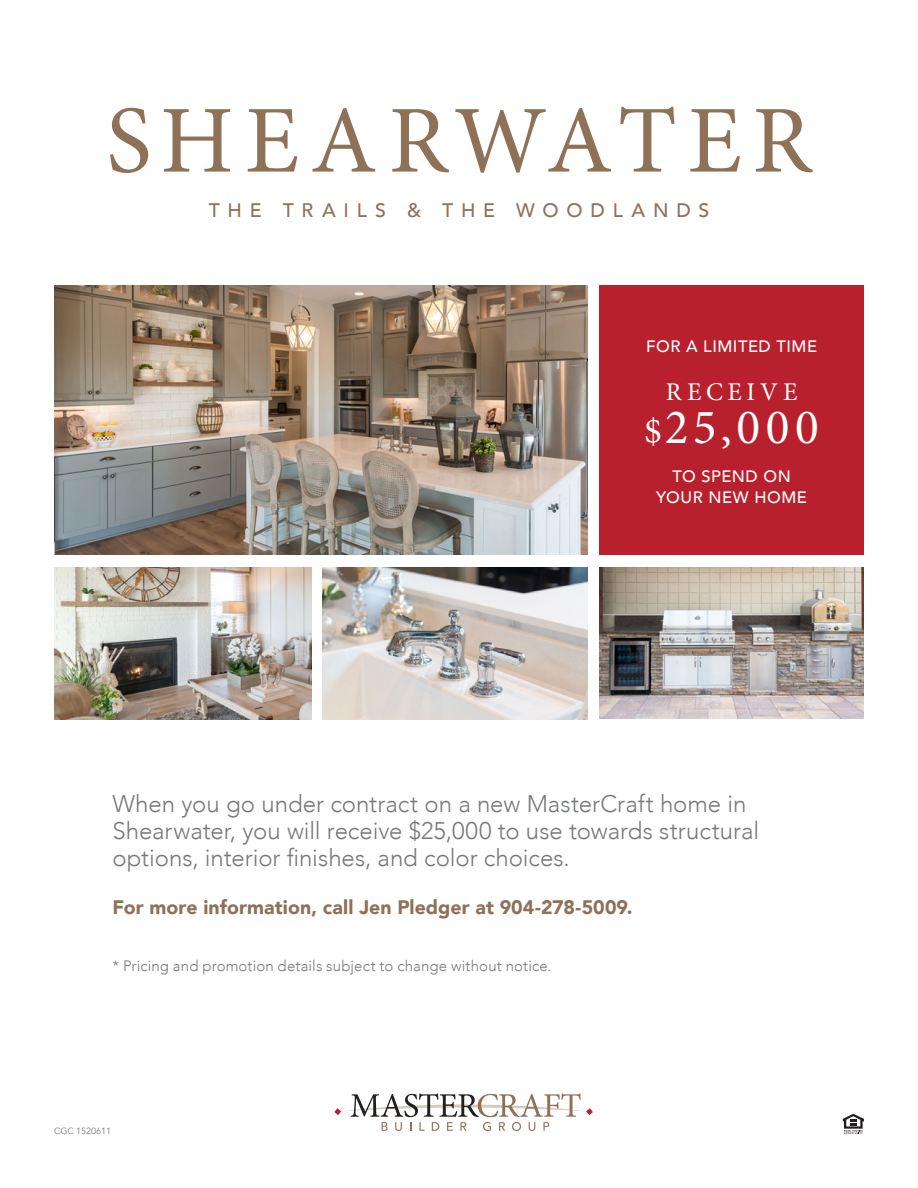
<style>
.page{position:relative;width:918px;height:1188px;background:#fff}
.page>*{position:absolute;margin:0;border:0;box-sizing:border-box;transform-origin:0 0}
.t1{font:96px "Minion Pro";letter-spacing:.105em;color:#8f7157}
.t2{font:49.5px "Minion Pro";color:#fff}
.t3{font:25.5px "Minion Pro";letter-spacing:.185em;color:#fff}
.t4{font:300 24px/27px "Avenir";color:#76787b}
.t5{font:900 19.5px "Avenir";letter-spacing:.005em;color:#8f7157}
.t6{font:500 19.5px "Avenir";letter-spacing:.395em;color:#8f7157}
.t7{font:500 16.5px/21px "Avenir";letter-spacing:.03em;color:#fff;text-align:center}
.t8{font:300 15px "Avenir";letter-spacing:.01em;color:#76787b}
.t9{font:9px "Avenir";color:#76787b}
.s1{font-size:37.5px}
</style>
<div class="page">
<svg style="left:334px;top:1094px;width:259px;height:37px"></svg>
<svg style="left:843px;top:1114px;width:21px;height:20px"></svg>
<img style="left:54px;top:285px;width:534px;height:270px">
<img style="left:323px;top:568px;width:265px;height:151px">
<img style="left:599px;top:568px;width:265px;height:151px">
<div style="left:599px;top:285px;width:265px;height:270px;background:#b9202e"></div>
<img style="left:54px;top:568px;width:257px;height:151px">
<p class="t1" style="left:106px;top:77px;width:707px">SHEARWATER</p>
<p class="t6" style="left:209px;top:193px;width:502px">THE TRAILS &amp; THE WOODLANDS</p>
<p class="t7" style="left:646px;top:335px;width:172px">FOR A LIMITED TIME</p>
<p class="t3" style="left:666px;top:374px;width:133px">RECEIVE</p>
<p class="t2" style="left:644px;top:394px;width:176px"><span class="s1">$</span>25,000</p>
<p class="t7" style="left:656px;top:465px;width:152px">TO SPEND ON<br>YOUR NEW HOME</p>
<p class="t4" style="left:112px;top:791px;width:648px">When you go under contract on a new MasterCraft home in<br>Shearwater, you will receive $25,000 to use towards structural options, interior finishes, and color choices.</p>
<p class="t5" style="left:112px;top:891px;width:522px">For more information, call Jen Pledger at 904-278-5009.</p>
<p class="t8" style="left:112px;top:957px;width:440px">* Pricing and promotion details subject to change without notice.</p>
<p class="t9" style="left:54px;top:1126px;width:59px">CGC 1520611</p>
</div>
